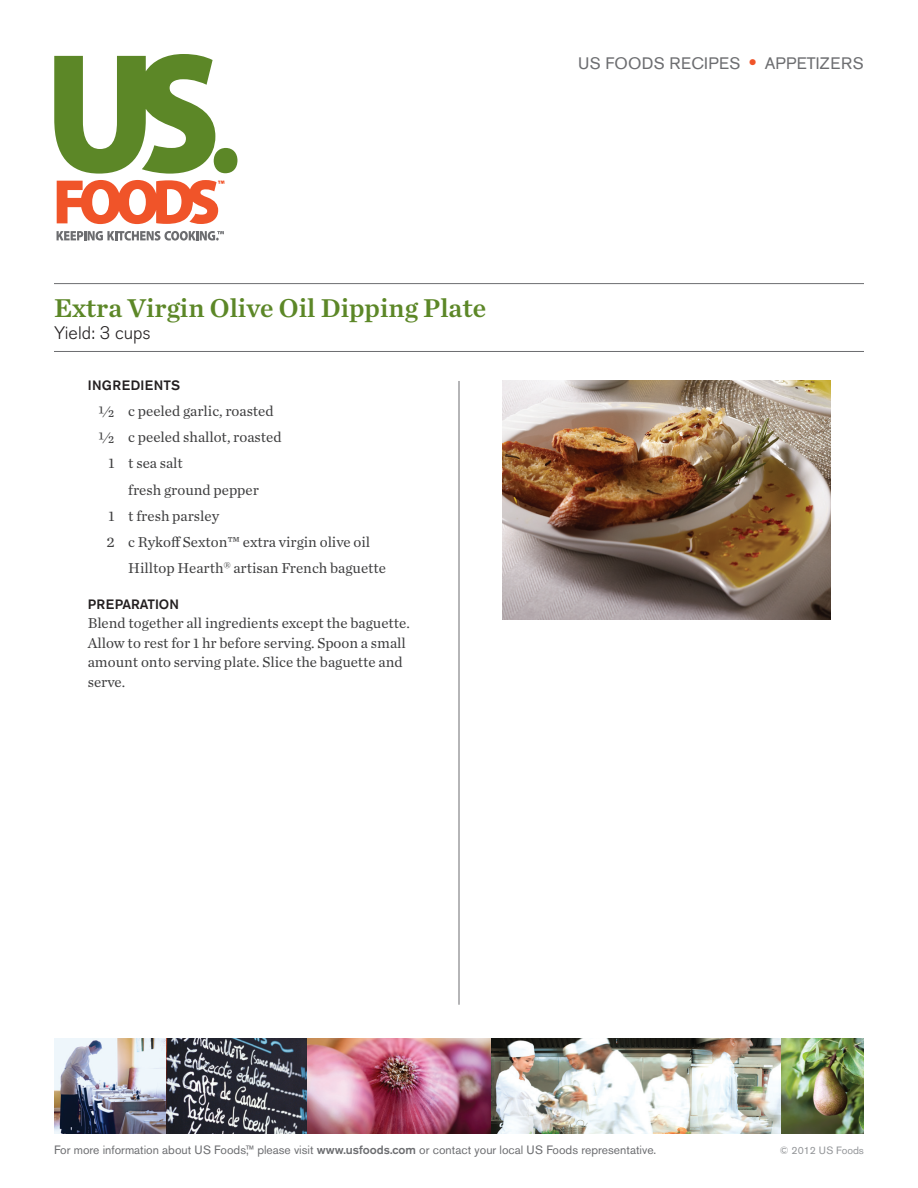
<style>
.page{position:relative;width:918px;height:1188px;background:#fff}
.page>*{position:absolute;margin:0;border:0;box-sizing:border-box;transform-origin:0 0}
.t1{font:27px "Chronicle Text G1 Semi";color:#5c8727}
.t2{font:300 18px "Akzidenz Grotesk BE";color:#231f20}
.t3{font:16.5px "Akzidenz Grotesk BE";letter-spacing:.02em;color:#6c6d70}
.Ingredient_Indents{font:15px "Chronicle Text G1";color:#3e3e3f}
.Body_Copy{font:15px/19.5px "Chronicle Text G1";color:#3e3e3f}
.Body_Copy-2{font:500 13.5px "Akzidenz Grotesk BE";letter-spacing:.04em;color:#231f20}
.Body_Copy-3{font:500 13.5px "Akzidenz Grotesk BE";color:#231f20}
.Call_to_Action{font:12px "Akzidenz Grotesk BE";color:#6c6d70}
.Call_to_Action-2{font:10.5px "Akzidenz Grotesk BE";color:#939598}
.s1{font-weight:700;font-size:19.5px;color:#f05429}
.s2{font-weight:500}
</style>
<div class="page">
<div style="left:214px;top:148px;width:23px;height:25px;background:#5c8727;border-radius:50%"></div>
<svg style="left:54px;top:54px;width:161px;height:120px"></svg>
<svg style="left:57px;top:231px;width:167px;height:10px"></svg>
<svg style="left:57px;top:180px;width:167px;height:44px"></svg>
<hr style="left:54px;top:283px;width:810px;height:1px;background:#6c6d70">
<hr style="left:54px;top:351px;width:810px;height:1px;background:#6c6d70">
<img style="left:54px;top:1038px;width:113px;height:96px">
<img style="left:167px;top:1038px;width:614px;height:96px">
<img style="left:781px;top:1038px;width:83px;height:96px">
<hr style="left:459px;top:381px;width:1px;height:624px;background:#6c6d70">
<img style="left:503px;top:381px;width:327px;height:239px">
<p class="t1" style="left:54px;top:287px;width:434px">Extra Virgin Olive Oil Dipping Plate</p>
<p class="t2" style="left:54px;top:323px;width:98px">Yield: 3 cups</p>
<p class="Body_Copy-2" style="left:88px;top:377px;width:94px">INGREDIENTS</p>
<p class="Ingredient_Indents" style="left:99px;top:399px;width:177px">½ c peeled garlic, roasted</p>
<p class="Ingredient_Indents" style="left:99px;top:426px;width:184px">½ c peeled shallot, roasted</p>
<p class="Ingredient_Indents" style="left:109px;top:452px;width:76px">1 t sea salt</p>
<p class="Ingredient_Indents" style="left:128px;top:478px;width:132px">fresh ground pepper</p>
<p class="Ingredient_Indents" style="left:109px;top:504px;width:112px">1 t fresh parsley</p>
<p class="Ingredient_Indents" style="left:107px;top:531px;width:265px">2 c Rykoff Sexton™ extra virgin olive oil</p>
<p class="Ingredient_Indents" style="left:128px;top:557px;width:259px">Hilltop Hearth<sup>®</sup> artisan French baguette</p>
<p class="Body_Copy-3" style="left:88px;top:596px;width:93px">PREPARATION</p>
<p class="Body_Copy" style="left:88px;top:612px;width:324px">Blend together all ingredients except the baguette.<br>Allow to rest for 1 hr before serving. Spoon a small amount onto serving plate. Slice the baguette and serve.</p>
<p class="t3" style="left:578px;top:53px;width:287px">US FOODS RECIPES <span class="s1">•</span> APPETIZERS</p>
<p class="Call_to_Action" style="left:54px;top:1143px;width:604px">For more information about US Foods,™ please visit <span class="s2">www.usfoods.com</span> or contact your local US Foods representative.</p>
<p class="Call_to_Action-2" style="left:780px;top:1144px;width:86px">© 2012 US Foods</p>
</div>
